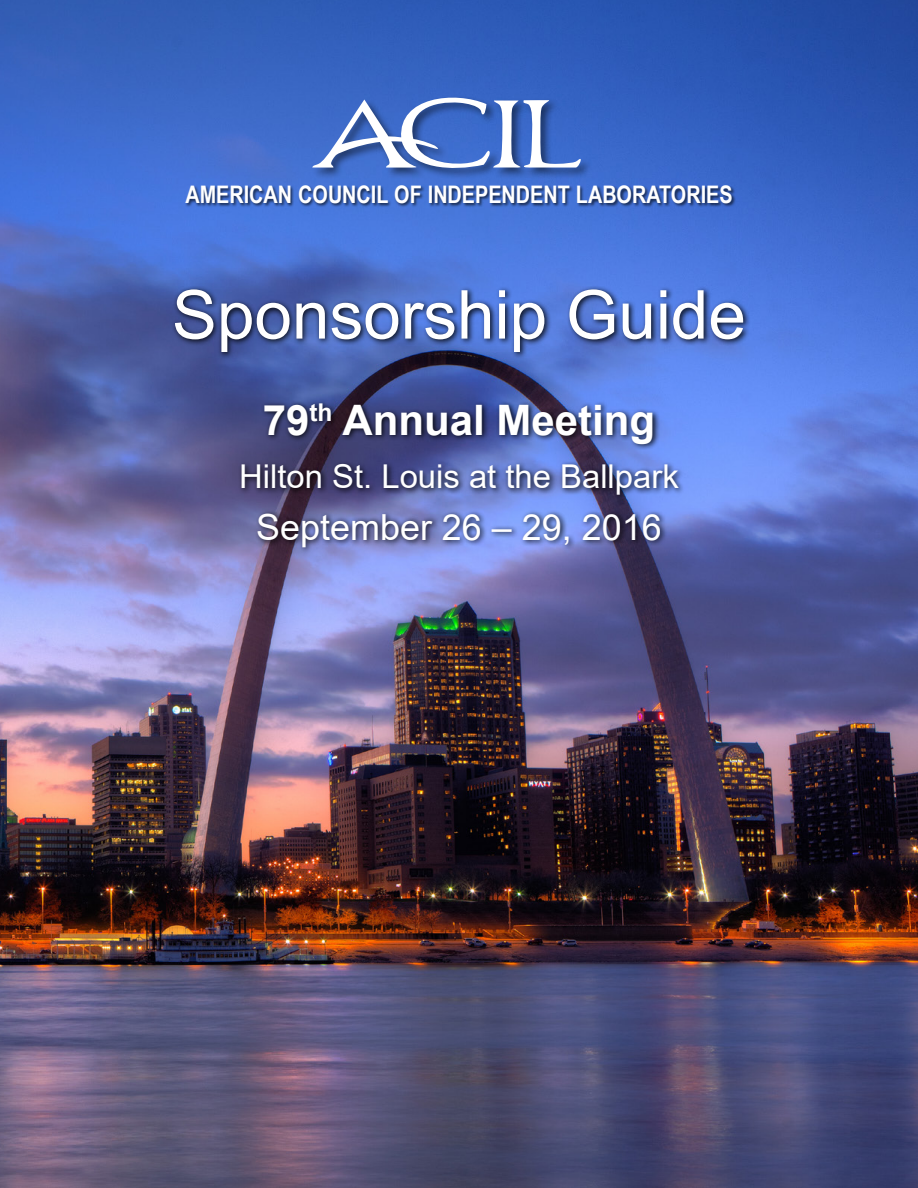
<style>
.page{position:relative;width:918px;height:1188px;background:#fff}
.page>*{position:absolute;margin:0;border:0;box-sizing:border-box;transform-origin:0 0}
.t1{font:67.5px "Arial";color:#fff}
.t2{font:700 42px "Arial";color:#fff}
.t3{font:36px "Arial";color:#fff}
.t4{font:32.85px "Arial";color:#fff}
.t5{font:700 24.15px "Arial Narrow";color:#fff}
</style>
<div class="page">
<img style="left:0;top:0;width:918px;height:1188px">
<div style="left:311px;top:95px;width:281px;height:85px;background:#000;opacity:.5"></div>
<svg style="left:312px;top:93px;width:270px;height:79px"></svg>
<div style="left:185px;top:186px;width:551px;height:22px;background:#000;opacity:.65"></div>
<div style="left:171px;top:285px;width:580px;height:74px;background:#000;opacity:.85"></div>
<div style="left:238px;top:461px;width:447px;height:93px;background:#000;opacity:.85"></div>
<div style="left:260px;top:399px;width:400px;height:51px;background:#000;opacity:.85"></div>
<p class="t5" style="left:185px;top:176px;width:549px">AMERICAN COUNCIL OF INDEPENDENT LABORATORIES</p>
<h1 class="t1" style="left:172px;top:268px;width:576px">Sponsorship Guide</h1>
<h2 class="t2" style="left:263px;top:391px;width:394px">79<sup>th</sup> Annual Meeting</h2>
<h3 class="t4" style="left:239px;top:454px;width:441px">Hilton St. Louis at the Ballpark</h3>
<h3 class="t3" style="left:256px;top:502px;width:407px">September 26 – 29, 2016</h3>
</div>
